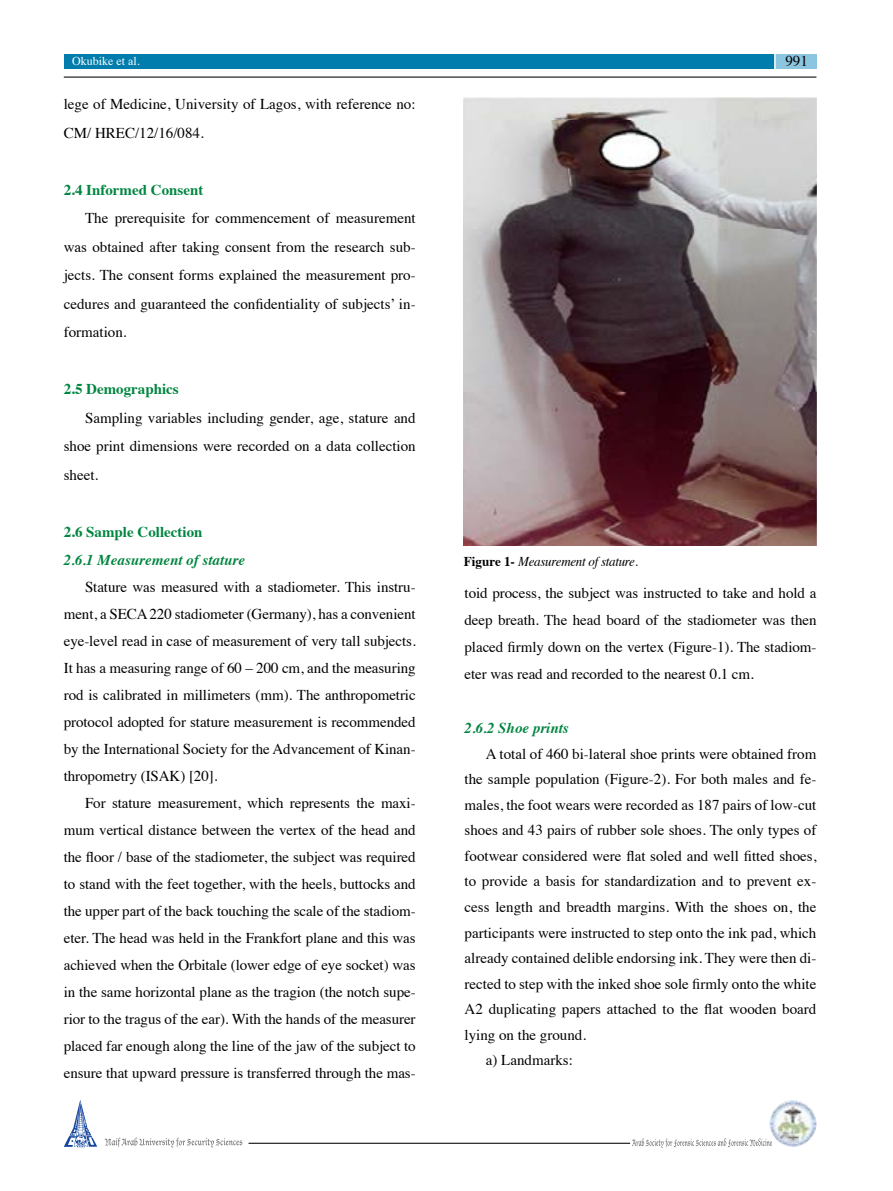
<style>
.page{position:relative;width:893px;height:1191px;background:#fff}
.page>*{position:absolute;margin:0;border:0;box-sizing:border-box;transform-origin:0 0}
.t1{font:15px/27px "Times";color:#000;text-align:justify}
.t2{font:700 15px "Times";color:#008641}
.t3{font:italic 700 15px "Times";color:#008641}
.t4{font:italic 13.5px "Times";letter-spacing:-.02em;color:#000;scale:.96 1}
.t5{font:12px "Times";color:#fff}
.s1{font-weight:700;font-style:normal}
</style>
<div class="page">
<hr style="left:249px;top:1142px;width:381px;height:1px;background:#000">
<img style="left:770px;top:1100px;width:46px;height:47px">
<svg style="left:64px;top:1100px;width:33px;height:47px"></svg>
<svg style="left:105px;top:1137px;width:137px;height:10px"></svg>
<svg style="left:632px;top:1138px;width:140px;height:9px"></svg>
<div style="left:64px;top:54px;width:752px;height:14px;background:#007dac"></div>
<div style="left:775px;top:54px;width:41px;height:14px;background:#8cc5df"></div>
<hr style="left:774px;top:49px;width:2px;height:30px;background:#fff">
<hr style="left:64px;top:77px;width:752px;height:1px;background:#000">
<img style="left:464px;top:98px;width:352px;height:447px">
<p class="t5" style="left:72px;top:50px;width:69px">Okubike et al.</p>
<p class="t1" style="left:785px;top:47px;width:24px">991</p>
<p class="t1" style="left:64px;top:88px;width:353px;line-height:28.5px">lege of Medicine, University of Lagos, with reference no:<br>CM/ HREC/12/16/084.</p>
<p class="t2" style="left:64px;top:175px;width:141px">2.4 Informed Consent</p>
<p class="t1" style="left:64px;top:202px;width:353px;line-height:28.5px;text-indent:21px">The prerequisite for commencement of measurement was obtained after taking consent from the research sub&shy;jects. The consent forms explained the measurement pro&shy;cedures and guaranteed the confidentiality of subjects’ in&shy;formation.</p>
<p class="t2" style="left:64px;top:375px;width:116px">2.5 Demographics</p>
<p class="t1" style="left:64px;top:402px;width:353px;line-height:28.5px;text-indent:21px">Sampling variables including gender, age, stature and shoe print dimensions were recorded on a data collection sheet.</p>
<p class="t2" style="left:64px;top:517px;width:140px">2.6 Sample Collection</p>
<p class="t3" style="left:64px;top:546px;width:183px">2.6.1 Measurement of stature</p>
<p class="t1" style="left:64px;top:572px;width:353px;text-indent:21px">Stature was measured with a stadiometer. This instru&shy;ment, a SECA 220 stadiometer (Germany), has a convenient eye-level read in case of measurement of very tall subjects.<br>It has a measuring range of 60 – 200 cm, and the measuring rod is calibrated in millimeters (mm). The anthropometric protocol adopted for stature measurement is recommended by the International Society for the Advancement of Kinan&shy;thropometry (ISAK) [20].</p>
<p class="t1" style="left:64px;top:788px;width:353px;text-indent:21px">For stature measurement, which represents the maxi&shy;mum vertical distance between the vertex of the head and the floor / base of the stadiometer, the subject was required to stand with the feet together, with the heels, buttocks and the upper part of the back touching the scale of the stadiom&shy;eter. The head was held in the Frankfort plane and this was achieved when the Orbitale (lower edge of eye socket) was in the same horizontal plane as the tragion (the notch supe&shy;rior to the tragus of the ear). With the hands of the measurer placed far enough along the line of the jaw of the subject to ensure that upward pressure is transferred through the mas-</p>
<p class="t4" style="left:464px;top:549px;width:183px"><span class="s1">Figure 1-</span> Measurement of stature.</p>
<p class="t1" style="left:465px;top:578px;width:353px">toid process, the subject was instructed to take and hold a deep breath. The head board of the stadiometer was then placed firmly down on the vertex (Figure-1). The stadiom&shy;eter was read and recorded to the nearest 0.1 cm.</p>
<p class="t3" style="left:465px;top:714px;width:106px">2.6.2 Shoe prints</p>
<p class="t1" style="left:486px;top:739px;width:332px">A total of 460 bi-lateral shoe prints were obtained from</p>
<p class="t1" style="left:465px;top:764px;width:353px">the sample population (Figure-2). For both males and fe-</p>
<p class="t1" style="left:465px;top:790px;width:353px">males, the foot wears were recorded as 187 pairs of low-cut</p>
<p class="t1" style="left:465px;top:815px;width:353px">shoes and 43 pairs of rubber sole shoes. The only types of</p>
<p class="t1" style="left:465px;top:841px;width:353px">footwear considered were flat soled and well fitted shoes,</p>
<p class="t1" style="left:465px;top:866px;width:353px">to provide a basis for standardization and to prevent ex-</p>
<p class="t1" style="left:465px;top:892px;width:353px">cess length and breadth margins. With the shoes on, the</p>
<p class="t1" style="left:465px;top:917px;width:353px">participants were instructed to step onto the ink pad, which</p>
<p class="t1" style="left:465px;top:943px;width:353px">already contained delible endorsing ink. They were then di-</p>
<p class="t1" style="left:465px;top:968px;width:353px">rected to step with the inked shoe sole firmly onto the white</p>
<p class="t1" style="left:465px;top:994px;width:353px">A2 duplicating papers attached to the flat wooden board</p>
<p class="t1" style="left:465px;top:1019px;width:123px">lying on the ground.</p>
<p class="t1" style="left:486px;top:1045px;width:89px">a) Landmarks:</p>
</div>
